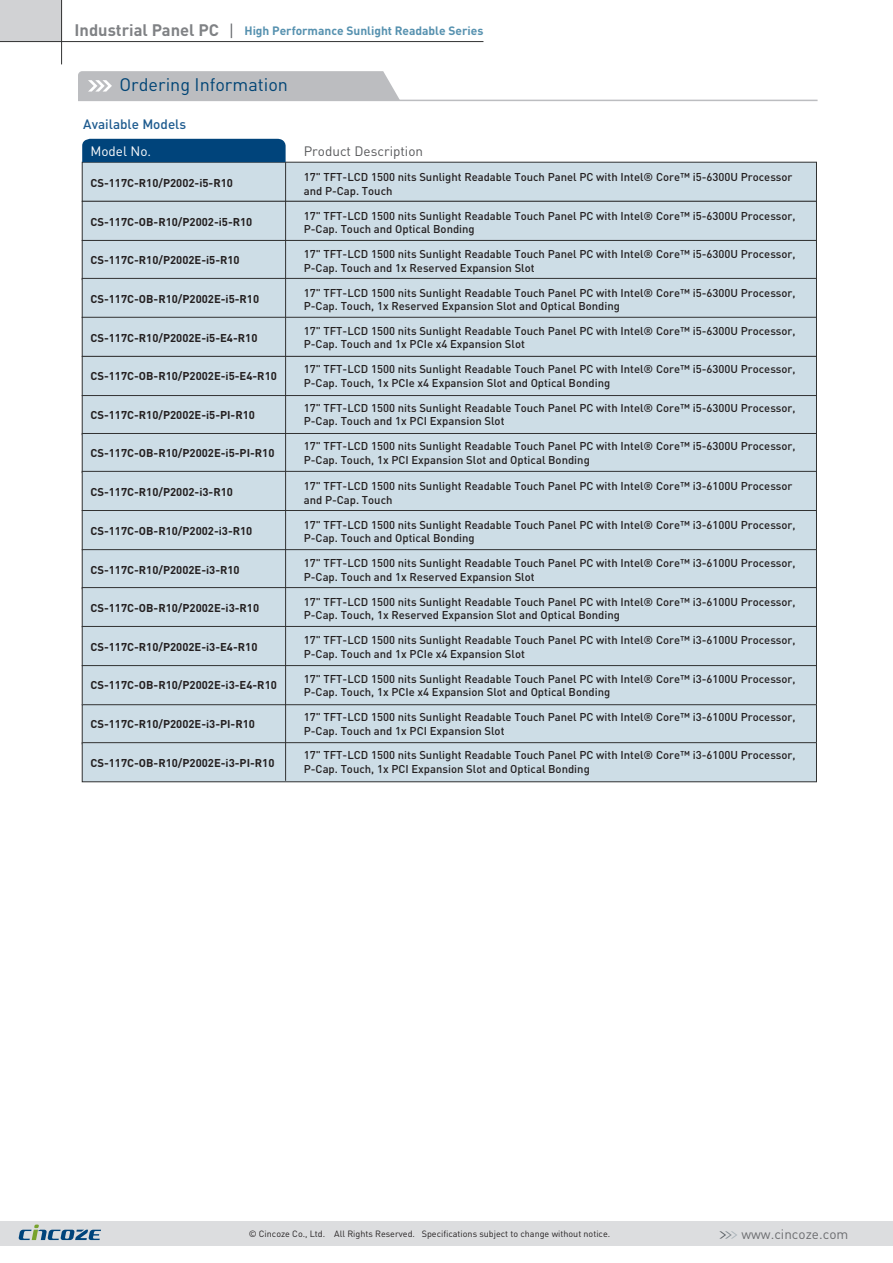
<style>
.page{position:relative;width:893px;height:1263px;background:#fff}
.page>*{position:absolute;margin:0;border:0;box-sizing:border-box;transform-origin:0 0}
.t1{font:18px "DIN Pro";color:#004475}
.t2{font:700 16.5px "DIN Pro";color:#808285}
.t3{font:13.5px "DIN Pro";color:#57585a}
.t4{font:500 13.5px "DIN Pro";color:#1e5b8f}
.t5{font:13.5px "DIN Pro";color:#6c6d70}
.t6{font:13.5px "DIN Pro";color:#fff}
.t7{font:700 12px "DIN Pro";color:#5691af}
.t8{font:500 11.25px/13.5px "DIN Pro";color:#231f20}
.t9{font:700 11.25px "DIN Pro";color:#231f20}
.t10{font:9px "DIN Pro";color:#231f20}
</style>
<div class="page">
<div style="left:0;top:1221px;width:893px;height:24px;background:#dcdddf"></div>
<svg style="left:19px;top:1224px;width:82px;height:16px"></svg>
<div style="left:0;top:0;width:62px;height:42px;background:#d1d2d4"></div>
<hr style="left:0;top:41px;width:483px;height:1px;background:#313232">
<hr style="left:61px;top:0;width:1px;height:64px;background:#313232">
<svg style="left:231px;top:24px;width:1px;height:14px"></svg>
<hr style="left:78px;top:100px;width:740px;height:1px;background:#bcbdc0">
<svg style="left:78px;top:71px;width:322px;height:29px;background:#bebfc2"></svg>
<svg style="left:719px;top:1231px;width:18px;height:8px"></svg>
<div style="left:82px;top:162px;width:734px;height:39px;background:#cddde6"></div>
<div style="left:82px;top:162px;width:735px;height:39px;border:1px solid #313232"></div>
<div style="left:82px;top:201px;width:734px;height:39px;background:#cddde6"></div>
<div style="left:82px;top:201px;width:735px;height:40px;border:1px solid #313232"></div>
<div style="left:82px;top:240px;width:734px;height:40px;background:#cddde6"></div>
<div style="left:82px;top:240px;width:735px;height:40px;border:1px solid #313232"></div>
<div style="left:82px;top:278px;width:734px;height:40px;background:#cddde6"></div>
<div style="left:82px;top:278px;width:735px;height:40px;border:1px solid #313232"></div>
<div style="left:82px;top:139px;width:204px;height:23px;background:#00447b"></div>
<hr style="left:285px;top:162px;width:1px;height:156px;background:#313232">
<div style="left:82px;top:317px;width:734px;height:39px;background:#cddde6"></div>
<div style="left:82px;top:317px;width:735px;height:40px;border:1px solid #313232"></div>
<div style="left:82px;top:356px;width:734px;height:39px;background:#cddde6"></div>
<div style="left:82px;top:356px;width:735px;height:40px;border:1px solid #313232"></div>
<div style="left:82px;top:395px;width:734px;height:40px;background:#cddde6"></div>
<div style="left:82px;top:395px;width:735px;height:40px;border:1px solid #313232"></div>
<div style="left:82px;top:433px;width:734px;height:40px;background:#cddde6"></div>
<div style="left:82px;top:433px;width:735px;height:40px;border:1px solid #313232"></div>
<hr style="left:285px;top:317px;width:1px;height:155px;background:#313232">
<div style="left:82px;top:471px;width:734px;height:39px;background:#cddde6"></div>
<div style="left:82px;top:471px;width:735px;height:40px;border:1px solid #313232"></div>
<div style="left:82px;top:510px;width:734px;height:40px;background:#cddde6"></div>
<div style="left:82px;top:510px;width:735px;height:40px;border:1px solid #313232"></div>
<div style="left:82px;top:550px;width:734px;height:39px;background:#cddde6"></div>
<div style="left:82px;top:549px;width:735px;height:40px;border:1px solid #313232"></div>
<div style="left:82px;top:588px;width:734px;height:39px;background:#cddde6"></div>
<div style="left:82px;top:587px;width:735px;height:40px;border:1px solid #313232"></div>
<hr style="left:285px;top:471px;width:1px;height:156px;background:#313232">
<div style="left:82px;top:626px;width:734px;height:40px;background:#cddde6"></div>
<div style="left:82px;top:626px;width:735px;height:40px;border:1px solid #313232"></div>
<div style="left:82px;top:666px;width:734px;height:39px;background:#cddde6"></div>
<div style="left:82px;top:665px;width:735px;height:40px;border:1px solid #313232"></div>
<div style="left:82px;top:705px;width:734px;height:39px;background:#cddde6"></div>
<div style="left:82px;top:704px;width:735px;height:40px;border:1px solid #313232"></div>
<div style="left:82px;top:743px;width:734px;height:39px;background:#cddde6"></div>
<div style="left:82px;top:742px;width:735px;height:40px;border:1px solid #313232"></div>
<hr style="left:285px;top:626px;width:1px;height:155px;background:#313232">
<h2 class="t2" style="left:75px;top:16px;width:146px">Industrial Panel PC</h2>
<p class="t7" style="left:244px;top:20px;width:241px">High Performance Sunlight Readable Series</p>
<h1 class="t1" style="left:119px;top:73px;width:170px">Ordering Information</h1>
<p class="t4" style="left:83px;top:113px;width:104px">Available Models</p>
<p class="t6" style="left:90px;top:142px;width:62px">Model No.</p>
<p class="t3" style="left:304px;top:142px;width:121px">Product Description</p>
<p class="t9" style="left:90px;top:174px;width:144px">CS-117C-R10/P2002-i5-R10</p>
<p class="t8" style="left:304px;top:169px;width:490px">17" TFT-LCD 1500 nits Sunlight Readable Touch Panel PC with Intel® Core™ i5-6300U Processor and P-Cap. Touch</p>
<p class="t9" style="left:90px;top:212px;width:163px">CS-117C-OB-R10/P2002-i5-R10</p>
<p class="t8" style="left:304px;top:208px;width:493px">17" TFT-LCD 1500 nits Sunlight Readable Touch Panel PC with Intel® Core™ i5-6300U Processor,<br>P-Cap. Touch and Optical Bonding</p>
<p class="t9" style="left:90px;top:251px;width:151px">CS-117C-R10/P2002E-i5-R10</p>
<p class="t8" style="left:304px;top:246px;width:493px">17" TFT-LCD 1500 nits Sunlight Readable Touch Panel PC with Intel® Core™ i5-6300U Processor,<br>P-Cap. Touch and 1x Reserved Expansion Slot</p>
<p class="t9" style="left:90px;top:290px;width:170px">CS-117C-OB-R10/P2002E-i5-R10</p>
<p class="t8" style="left:304px;top:284px;width:493px">17" TFT-LCD 1500 nits Sunlight Readable Touch Panel PC with Intel® Core™ i5-6300U Processor,<br>P-Cap. Touch, 1x Reserved Expansion Slot and Optical Bonding</p>
<p class="t9" style="left:90px;top:328px;width:168px">CS-117C-R10/P2002E-i5-E4-R10</p>
<p class="t8" style="left:304px;top:323px;width:493px">17" TFT-LCD 1500 nits Sunlight Readable Touch Panel PC with Intel® Core™ i5-6300U Processor,<br>P-Cap. Touch and 1x PCIe x4 Expansion Slot</p>
<p class="t9" style="left:90px;top:367px;width:188px">CS-117C-OB-R10/P2002E-i5-E4-R10</p>
<p class="t8" style="left:304px;top:361px;width:493px">17" TFT-LCD 1500 nits Sunlight Readable Touch Panel PC with Intel® Core™ i5-6300U Processor,<br>P-Cap. Touch, 1x PCIe x4 Expansion Slot and Optical Bonding</p>
<p class="t9" style="left:90px;top:405px;width:166px">CS-117C-R10/P2002E-i5-PI-R10</p>
<p class="t8" style="left:304px;top:400px;width:493px">17" TFT-LCD 1500 nits Sunlight Readable Touch Panel PC with Intel® Core™ i5-6300U Processor,<br>P-Cap. Touch and 1x PCI Expansion Slot</p>
<p class="t9" style="left:90px;top:444px;width:186px">CS-117C-OB-R10/P2002E-i5-PI-R10</p>
<p class="t8" style="left:304px;top:438px;width:493px">17" TFT-LCD 1500 nits Sunlight Readable Touch Panel PC with Intel® Core™ i5-6300U Processor,<br>P-Cap. Touch, 1x PCI Expansion Slot and Optical Bonding</p>
<p class="t9" style="left:90px;top:483px;width:144px">CS-117C-R10/P2002-i3-R10</p>
<p class="t8" style="left:304px;top:478px;width:490px">17" TFT-LCD 1500 nits Sunlight Readable Touch Panel PC with Intel® Core™ i3-6100U Processor and P-Cap. Touch</p>
<p class="t9" style="left:90px;top:522px;width:163px">CS-117C-OB-R10/P2002-i3-R10</p>
<p class="t8" style="left:304px;top:517px;width:493px">17" TFT-LCD 1500 nits Sunlight Readable Touch Panel PC with Intel® Core™ i3-6100U Processor,<br>P-Cap. Touch and Optical Bonding</p>
<p class="t9" style="left:90px;top:560px;width:151px">CS-117C-R10/P2002E-i3-R10</p>
<p class="t8" style="left:304px;top:555px;width:493px">17" TFT-LCD 1500 nits Sunlight Readable Touch Panel PC with Intel® Core™ i3-6100U Processor,<br>P-Cap. Touch and 1x Reserved Expansion Slot</p>
<p class="t9" style="left:90px;top:599px;width:170px">CS-117C-OB-R10/P2002E-i3-R10</p>
<p class="t8" style="left:304px;top:594px;width:493px">17" TFT-LCD 1500 nits Sunlight Readable Touch Panel PC with Intel® Core™ i3-6100U Processor,<br>P-Cap. Touch, 1x Reserved Expansion Slot and Optical Bonding</p>
<p class="t9" style="left:90px;top:637px;width:168px">CS-117C-R10/P2002E-i3-E4-R10</p>
<p class="t8" style="left:304px;top:632px;width:493px">17" TFT-LCD 1500 nits Sunlight Readable Touch Panel PC with Intel® Core™ i3-6100U Processor,<br>P-Cap. Touch and 1x PCIe x4 Expansion Slot</p>
<p class="t9" style="left:90px;top:676px;width:188px">CS-117C-OB-R10/P2002E-i3-E4-R10</p>
<p class="t8" style="left:304px;top:670px;width:493px">17" TFT-LCD 1500 nits Sunlight Readable Touch Panel PC with Intel® Core™ i3-6100U Processor,<br>P-Cap. Touch, 1x PCIe x4 Expansion Slot and Optical Bonding</p>
<p class="t9" style="left:90px;top:715px;width:166px">CS-117C-R10/P2002E-i3-PI-R10</p>
<p class="t8" style="left:304px;top:709px;width:493px">17" TFT-LCD 1500 nits Sunlight Readable Touch Panel PC with Intel® Core™ i3-6100U Processor,<br>P-Cap. Touch and 1x PCI Expansion Slot</p>
<p class="t9" style="left:90px;top:753px;width:186px">CS-117C-OB-R10/P2002E-i3-PI-R10</p>
<p class="t8" style="left:304px;top:747px;width:493px">17" TFT-LCD 1500 nits Sunlight Readable Touch Panel PC with Intel® Core™ i3-6100U Processor,<br>P-Cap. Touch, 1x PCI Expansion Slot and Optical Bonding</p>
<p class="t10" style="left:249px;top:1228px;width:363px">© Cincoze Co., Ltd. All Rights Reserved. Specifications subject to change without notice.</p>
<p class="t5" style="left:741px;top:1224px;width:108px">www.cincoze.com</p>
</div>
